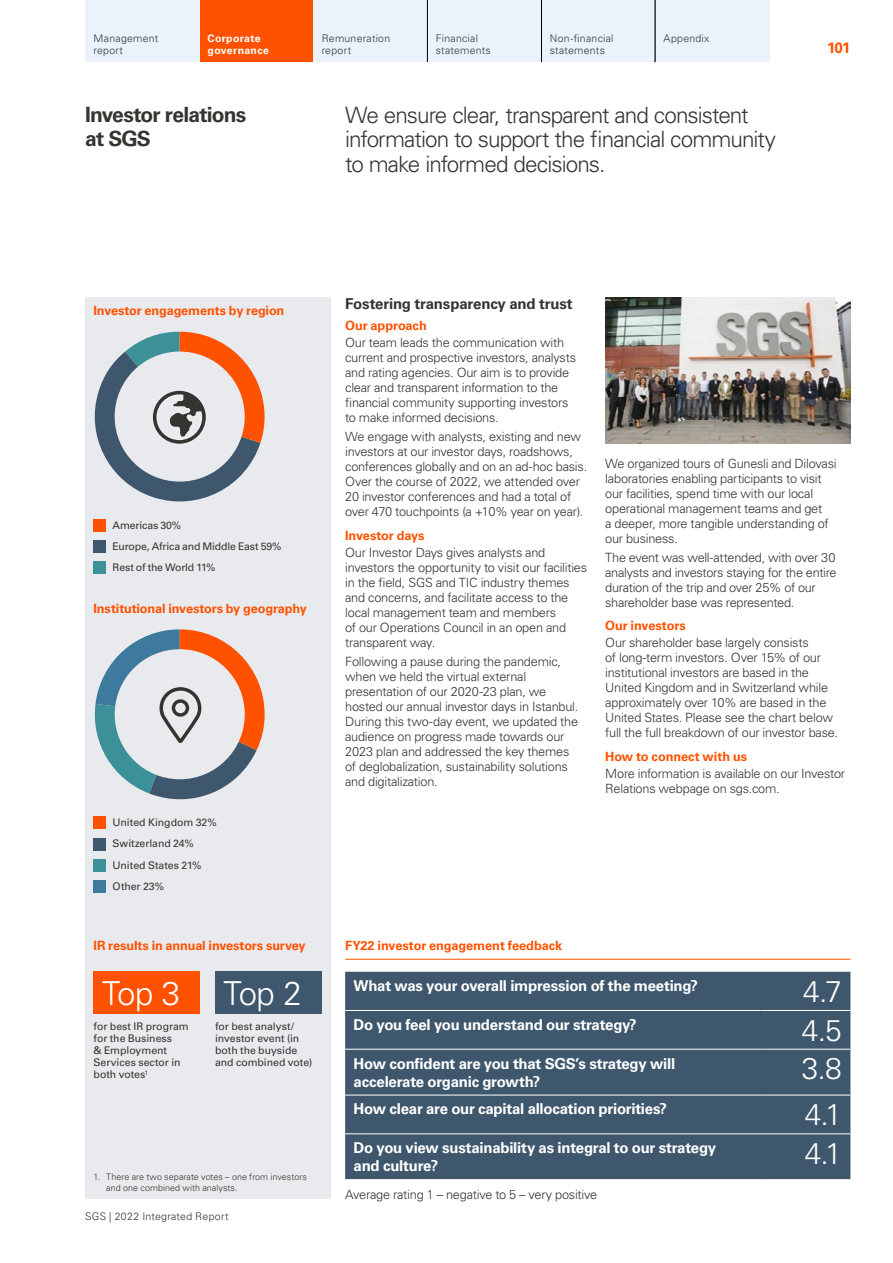
<style>
.page{position:relative;width:893px;height:1263px;background:#fff}
.page>*{position:absolute;margin:0;border:0;box-sizing:border-box;transform-origin:0 0}
.t1{font:300 33px "Univers LT Std";letter-spacing:-.055em;color:#fff}
.t2{font:300 30px "Univers LT Std";color:#fff}
.t3{font:300 22.5px/24.8px "Univers LT Std";letter-spacing:-.04em;color:#323530}
.t4{font:700 21px/24px "Univers LT Std";letter-spacing:-.035em;color:#323530}
.t5{font:700 15px/18px "Univers LT Std";letter-spacing:-.02em;color:#fff}
.t6{font:700 15px "Univers LT Std";letter-spacing:-.01em;color:#323530}
.t7{font:700 15px "Univers LT Std";color:#ff5200}
.t8{font:300 12.75px/15px "Univers LT Std";letter-spacing:-.02em;color:#323530}
.t9{font:700 12.75px "Univers LT Std";letter-spacing:-.01em;color:#ff5200}
.t10{font:10.5px/12px "Univers LT Std";letter-spacing:-.005em;color:#323530}
.t11{font:300 10.5px/12px "Univers LT Std";letter-spacing:.025em;color:#323530}
.t12{font:700 10.5px/12px "Univers LT Std";letter-spacing:.035em;color:#fff}
.t13{font:300 9px/10.5px "Univers LT Std";color:#323530}
</style>
<div class="page">
<div style="left:85px;top:298px;width:245px;height:901px;background:#e9eaee"></div>
<img style="left:605px;top:298px;width:245px;height:146px">
<svg style="left:94px;top:332px;width:171px;height:170px"></svg>
<svg style="left:94px;top:629px;width:171px;height:171px"></svg>
<hr style="left:345px;top:959px;width:505px;height:1px;background:#ff5200">
<div style="left:345px;top:972px;width:505px;height:207px;background:#3f576d"></div>
<hr style="left:345px;top:1010px;width:415px;height:1px;background:#fff">
<hr style="left:760px;top:1010px;width:90px;height:1px;background:#fff">
<hr style="left:345px;top:1049px;width:415px;height:1px;background:#fff">
<hr style="left:760px;top:1049px;width:90px;height:1px;background:#fff">
<hr style="left:345px;top:1095px;width:415px;height:1px;background:#fff">
<hr style="left:760px;top:1095px;width:90px;height:1px;background:#fff">
<hr style="left:345px;top:1133px;width:415px;height:1px;background:#fff">
<hr style="left:760px;top:1133px;width:90px;height:1px;background:#fff">
<div style="left:94px;top:972px;width:106px;height:42px;background:#ff5200"></div>
<div style="left:215px;top:972px;width:107px;height:42px;background:#3f576d"></div>
<div style="left:93px;top:519px;width:13px;height:12px;background:#ff5200"></div>
<div style="left:93px;top:540px;width:13px;height:13px;background:#3f576d"></div>
<div style="left:93px;top:561px;width:13px;height:13px;background:#3c9199"></div>
<div style="left:94px;top:816px;width:12px;height:13px;background:#ff5200"></div>
<div style="left:94px;top:838px;width:12px;height:12px;background:#3f576d"></div>
<div style="left:94px;top:859px;width:12px;height:13px;background:#3c9199"></div>
<div style="left:94px;top:880px;width:12px;height:13px;background:#3d7a9d"></div>
<div style="left:199px;top:0;width:114px;height:62px;background:#ff5200"></div>
<div style="left:85px;top:0;width:114px;height:62px;background:#eaf3fc"></div>
<div style="left:313px;top:0;width:114px;height:62px;background:#eaf3fc"></div>
<div style="left:427px;top:0;width:114px;height:62px;background:#eaf3fc"></div>
<div style="left:541px;top:0;width:114px;height:62px;background:#eaf3fc"></div>
<hr style="left:541px;top:0;width:1px;height:62px;background:#000">
<hr style="left:427px;top:0;width:1px;height:62px;background:#000">
<div style="left:655px;top:0;width:114px;height:62px;background:#eaf3fc"></div>
<hr style="left:655px;top:0;width:1px;height:62px;background:#000">
<p class="t11" style="left:94px;top:32px;width:66px">Management report</p>
<p class="t11" style="left:436px;top:32px;width:57px">Financial statements</p>
<p class="t11" style="left:550px;top:32px;width:65px">Non-financial statements</p>
<p class="t12" style="left:208px;top:32px;width:63px">Corporate governance</p>
<p class="t11" style="left:663px;top:32px;width:47px">Appendix</p>
<p class="t11" style="left:322px;top:32px;width:70px">Remuneration report</p>
<h3 class="t4" style="left:85px;top:102px;width:163px">Investor relations at SGS</h3>
<h3 class="t3" style="left:345px;top:102px;width:432px">We ensure clear, transparent and consistent information to support the financial community to make informed decisions.</h3>
<p class="t7" style="left:827px;top:39px;width:25px">101</p>
<p class="t9" style="left:94px;top:303px;width:192px">Investor engagements by region</p>
<p class="t10" style="left:113px;top:514px;width:170px;line-height:21.3px">Americas 30%<br>Europe, Africa and Middle East 59%<br>Rest of the World 11%</p>
<p class="t9" style="left:94px;top:601px;width:215px">Institutional investors by geography</p>
<p class="t10" style="left:113px;top:812px;width:106px;line-height:21.3px">United Kingdom 32%<br>Switzerland 24%<br>United States 21%<br>Other 23%</p>
<p class="t9" style="left:94px;top:938px;width:214px">IR results in annual investors survey</p>
<h1 class="t1" style="left:102px;top:973px;width:80px">Top 3</h1>
<h1 class="t1" style="left:224px;top:973px;width:80px">Top 2</h1>
<p class="t10" style="left:94px;top:1021px;width:97px">for best IR program for the Business<br>&amp; Employment<br>Services sector in both votes<sup>1</sup></p>
<p class="t10" style="left:215px;top:1021px;width:99px">for best analyst/ investor event (in both the buyside and combined vote)</p>
<p class="t13" style="left:106px;top:1172px;width:202px;text-indent:-13px">1. There are two separate votes – one from investors and one combined with analysts.</p>
<p class="t11" style="left:85px;top:1211px;width:145px">SGS | 2022 Integrated Report</p>
<p class="t6" style="left:345px;top:294px;width:229px">Fostering transparency and trust</p>
<p class="t9" style="left:345px;top:318px;width:83px">Our approach</p>
<p class="t8" style="left:345px;top:335px;width:233px">Our team leads the communication with current and prospective investors, analysts and rating agencies. Our aim is to provide clear and transparent information to the financial community supporting investors to make informed decisions.</p>
<p class="t8" style="left:345px;top:429px;width:244px">We engage with analysts, existing and new investors at our investor days, roadshows, conferences globally and on an ad-hoc basis.<br>Over the course of 2022, we attended over 20 investor conferences and had a total of over 470 touchpoints (a +10% year on year).</p>
<p class="t9" style="left:345px;top:528px;width:81px">Investor days</p>
<p class="t8" style="left:345px;top:545px;width:243px">Our Investor Days gives analysts and investors the opportunity to visit our facilities in the field, SGS and TIC industry themes and concerns, and facilitate access to the local management team and members<br>of our Operations Council in an open and transparent way.</p>
<p class="t8" style="left:345px;top:654px;width:235px">Following a pause during the pandemic, when we held the virtual external presentation of our 2020-23 plan, we hosted our annual investor days in Istanbul.<br>During this two-day event, we updated the audience on progress made towards our 2023 plan and addressed the key themes of deglobalization, sustainability solutions and digitalization.</p>
<p class="t8" style="left:605px;top:456px;width:233px">We organized tours of Gunesli and Dilovasi laboratories enabling participants to visit our facilities, spend time with our local operational management teams and get<br>a deeper, more tangible understanding of our business.</p>
<p class="t8" style="left:605px;top:550px;width:233px">The event was well-attended, with over 30 analysts and investors staying for the entire duration of the trip and over 25% of our shareholder base was represented.</p>
<p class="t9" style="left:605px;top:618px;width:82px">Our investors</p>
<p class="t8" style="left:605px;top:635px;width:234px">Our shareholder base largely consists<br>of long-term investors. Over 15% of our institutional investors are based in the United Kingdom and in Switzerland while approximately over 10% are based in the United States. Please see the chart below full the full breakdown of our investor base.</p>
<p class="t9" style="left:605px;top:749px;width:143px">How to connect with us</p>
<p class="t8" style="left:605px;top:766px;width:241px">More information is available on our Investor<br>Relations webpage on sgs.com.</p>
<p class="t9" style="left:345px;top:938px;width:219px">FY22 investor engagement feedback</p>
<p class="t5" style="left:354px;top:977px;width:346px">What was your overall impression of the meeting?</p>
<h2 class="t2" style="left:803px;top:973px;width:40px">4.7</h2>
<p class="t5" style="left:354px;top:1016px;width:285px">Do you feel you understand our strategy?</p>
<h2 class="t2" style="left:802px;top:1012px;width:42px">4.5</h2>
<p class="t5" style="left:354px;top:1054px;width:323px">How confident are you that SGS’s strategy will accelerate organic growth?</p>
<h2 class="t2" style="left:802px;top:1051px;width:42px">3.8</h2>
<p class="t5" style="left:354px;top:1100px;width:315px">How clear are our capital allocation priorities?</p>
<h2 class="t2" style="left:805px;top:1096px;width:39px">4.1</h2>
<p class="t5" style="left:354px;top:1139px;width:364px">Do you view sustainability as integral to our strategy and culture?</p>
<h2 class="t2" style="left:805px;top:1135px;width:39px">4.1</h2>
<p class="t8" style="left:345px;top:1187px;width:254px">Average rating 1 – negative to 5 – very positive</p>
</div>
